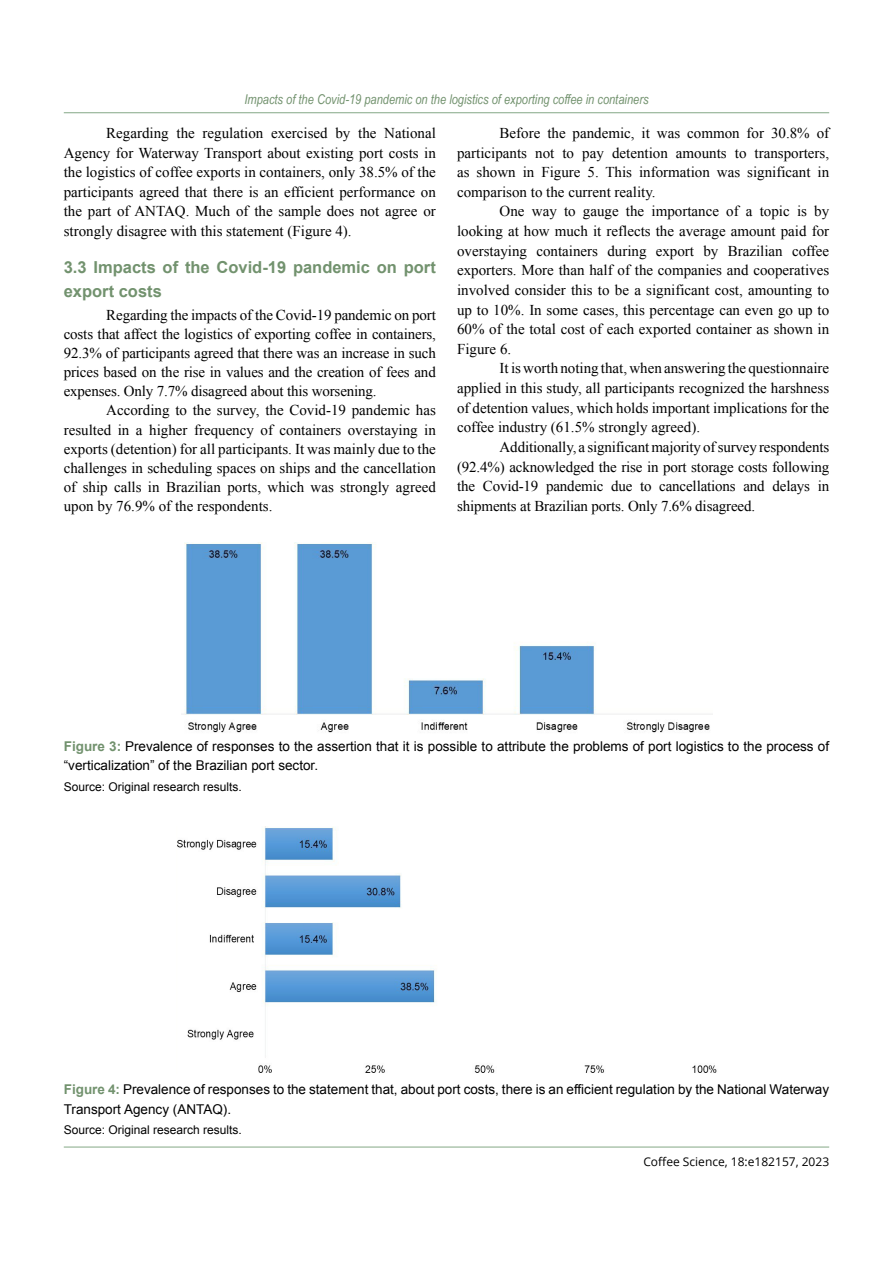
<style>
.page{position:relative;width:893px;height:1263px;background:#fff}
.page>*{position:absolute;margin:0;border:0;box-sizing:border-box;transform-origin:0 0}
.t1{font:700 16.5px/24px "Arial";color:#72926e}
.t2{font:15px/19.6px "Times New Roman";color:#000;text-align:justify}
.t3{font:13.5px/19.5px "Arial";color:#000}
.t4{font:italic 13.5px "Arial Narrow";color:#72926e}
.t5{font:12px "Arial";color:#000}
.t6{font:12px "Open Sans";color:#000}
.s1{font-weight:700;color:#72926e}
</style>
<div class="page">
<hr style="left:64px;top:1147px;width:765px;height:1px;background:#84a886">
<hr style="left:64px;top:112px;width:765px;height:1px;background:#84a886">
<img style="left:182px;top:543px;width:530px;height:190px">
<img style="left:177px;top:827px;width:540px;height:246px">
<p class="t4" style="left:244px;top:90px;width:406px">Impacts of the Covid-19 pandemic on the logistics of exporting coffee in containers</p>
<p class="t2" style="left:64px;top:123px;width:374px;text-indent:43px">Regarding the regulation exercised by the National Agency for Waterway Transport about existing port costs in the logistics of coffee exports in containers, only 38.5% of the participants agreed that there is an efficient performance on the part of ANTAQ. Much of the sample does not agree or strongly disagree with this statement (Figure 4).</p>
<p class="t1" style="left:64px;top:255px;width:374px">3.3 Impacts of the Covid-19 pandemic on port export costs</p>
<p class="t2" style="left:64px;top:305px;width:374px;line-height:19px;text-indent:43px">Regarding the impacts of the Covid-19 pandemic on port costs that affect the logistics of exporting coffee in containers, 92.3% of participants agreed that there was an increase in such prices based on the rise in values and the creation of fees and expenses. Only 7.7% disagreed about this worsening.</p>
<p class="t2" style="left:64px;top:401px;width:374px;line-height:19px;text-indent:43px">According to the survey, the Covid-19 pandemic has resulted in a higher frequency of containers overstaying in exports (detention) for all participants. It was mainly due to the challenges in scheduling spaces on ships and the cancellation of ship calls in Brazilian ports, which was strongly agreed upon by 76.9% of the respondents.</p>
<p class="t2" style="left:457px;top:123px;width:374px;text-indent:43px">Before the pandemic, it was common for 30.8% of participants not to pay detention amounts to transporters, as shown in Figure 5. This information was significant in comparison to the current reality.</p>
<p class="t2" style="left:457px;top:201px;width:374px;text-indent:43px">One way to gauge the importance of a topic is by looking at how much it reflects the average amount paid for overstaying containers during export by Brazilian coffee exporters. More than half of the companies and cooperatives involved consider this to be a significant cost, amounting to up to 10%. In some cases, this percentage can even go up to 60% of the total cost of each exported container as shown in Figure 6.</p>
<p class="t2" style="left:457px;top:358px;width:374px;text-indent:43px">It is worth noting that, when answering the questionnaire applied in this study, all participants recognized the harshness of detention values, which holds important implications for the coffee industry (61.5% strongly agreed).</p>
<p class="t2" style="left:457px;top:437px;width:374px;text-indent:43px">Additionally, a significant majority of survey respondents (92.4%) acknowledged the rise in port storage costs following the Covid-19 pandemic due to cancellations and delays in shipments at Brazilian ports. Only 7.6% disagreed.</p>
<p class="t3" style="left:64px;top:736px;width:767px"><span class="s1">Figure 3:</span> Prevalence of responses to the assertion that it is possible to attribute the problems of port logistics to the process of “verticalization” of the Brazilian port sector.</p>
<p class="t5" style="left:64px;top:779px;width:180px">Source: Original research results.</p>
<p class="t3" style="left:64px;top:1080px;width:767px"><span class="s1">Figure 4:</span> Prevalence of responses to the statement that, about port costs, there is an efficient regulation by the National Waterway<br>Transport Agency (ANTAQ).</p>
<p class="t5" style="left:64px;top:1122px;width:180px">Source: Original research results.</p>
<p class="t6" style="left:643px;top:1153px;width:187px">Coffee Science, 18:e182157, 2023</p>
</div>
